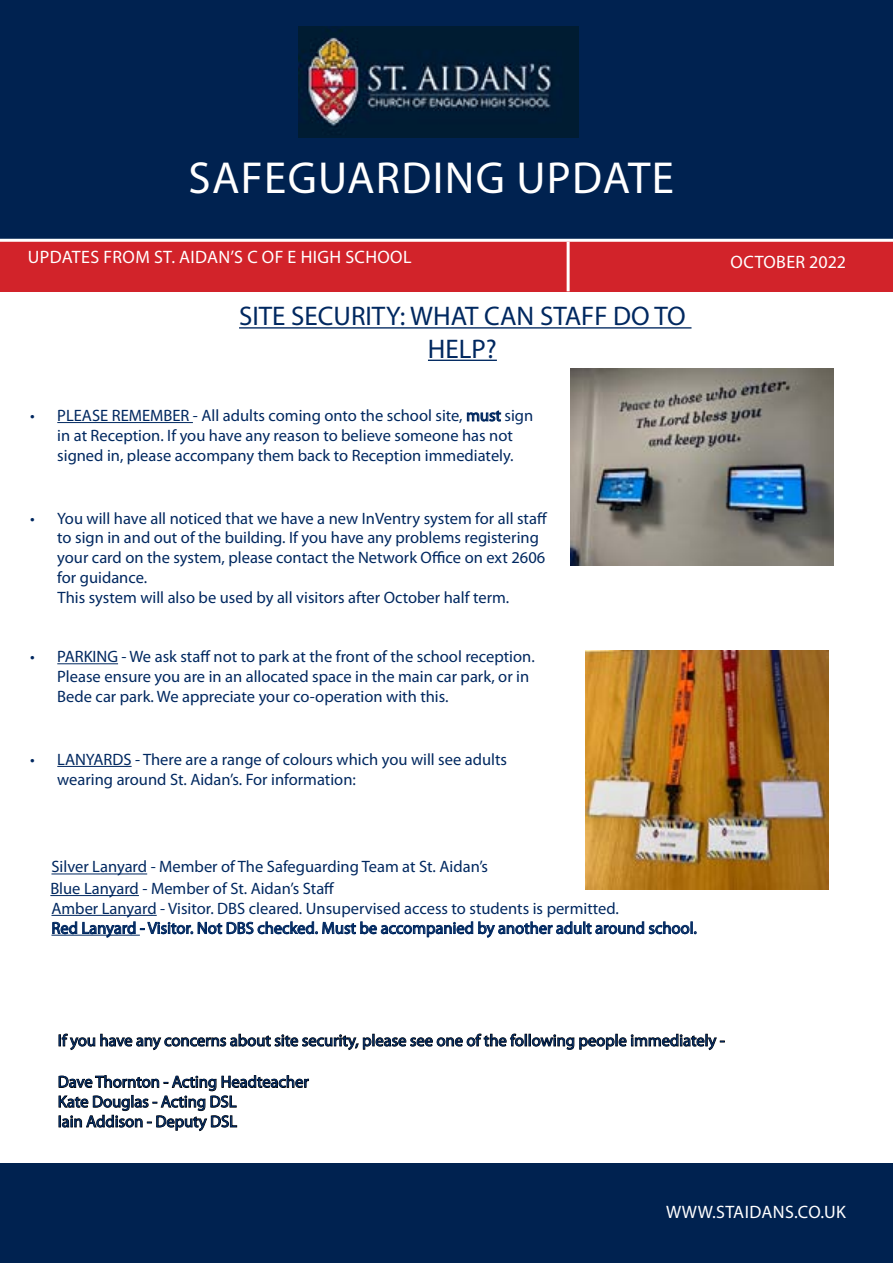
<style>
.page{position:relative;width:893px;height:1263px;background:#fff}
.page>*{position:absolute;margin:0;border:0;box-sizing:border-box;transform-origin:0 0}
.t1{font:45px "Myriad Pro";letter-spacing:.03em;color:#fff}
.t2{font:27px "Myriad Pro";color:#002860}
.t3{font:18px "Myriad Pro";letter-spacing:.02em;color:#fff}
.t4{font:16.5px/19.8px "Myriad Pro";color:#002860}
</style>
<div class="page">
<div style="left:0;top:1px;width:893px;height:290px;background:#d2232a"></div>
<div style="left:0;top:0;width:893px;height:240px;background:#002250"></div>
<div style="left:0;top:1163px;width:893px;height:100px;background:#002250"></div>
<hr style="left:0;top:239px;width:893px;height:3px;background:#fff">
<hr style="left:567px;top:242px;width:3px;height:49px;background:#fff">
<img style="left:299px;top:27px;width:280px;height:110px">
<hr style="left:239px;top:327px;width:452px;height:2px;background:#002860">
<hr style="left:428px;top:360px;width:69px;height:1px;background:#002860">
<svg style="left:59px;top:1033px;width:665px;height:17px"></svg>
<svg style="left:58px;top:1075px;width:251px;height:56px"></svg>
<hr style="left:57px;top:422px;width:136px;height:1px;background:#002860">
<hr style="left:57px;top:663px;width:61px;height:1px;background:#002860">
<hr style="left:57px;top:766px;width:75px;height:1px;background:#002860">
<svg style="left:467px;top:410px;width:34px;height:12px"></svg>
<img style="left:570px;top:368px;width:263px;height:197px">
<hr style="left:51px;top:873px;width:96px;height:1px;background:#002860">
<hr style="left:50px;top:895px;width:89px;height:1px;background:#002860">
<hr style="left:51px;top:915px;width:106px;height:1px;background:#002860">
<hr style="left:51px;top:935px;width:89px;height:1px;background:#002860">
<svg style="left:52px;top:914px;width:645px;height:24px"></svg>
<img style="left:585px;top:651px;width:243px;height:238px">
<h1 class="t1" style="left:189px;top:150px;width:487px">safeguarding update</h1>
<p class="t3" style="left:28px;top:246px;width:385px">updates From St. Aidan’s C of E High School</p>
<p class="t3" style="left:731px;top:251px;width:12px">OCTOBER</p>
<p class="t3" style="left:809px;top:251px;width:38px">2022</p>
<h2 class="t2" style="left:239px;top:299px;width:13px">SITE</h2>
<h2 class="t2" style="left:291px;top:299px;width:15px">SECURIT</h2>
<h2 class="t2" style="left:386px;top:299px;width:115px">Y: WHAT CAN</h2>
<h2 class="t2" style="left:540px;top:299px;width:131px">STAFF DOTO</h2>
<h2 class="t2" style="left:428px;top:332px;width:70px">HELP?</h2>
<p class="t4" style="left:57px;top:405px;width:477px;text-indent:136px">- All adults coming onto the school site, must sign in at Reception. If you have any reason to believe someone has not signed in, please accompany them back to Reception immediately.</p>
<p class="t4" style="left:30px;top:405px;width:37px">• PLEASE</p>
<p class="t4" style="left:112px;top:405px;width:11px">REMEMBER</p>
<p class="t4" style="left:57px;top:508px;width:491px;text-indent:-27px">• You will have all noticed that we have a new I nVentry system for all staff to sign in and out of the building. If you have any problems registering your card on the system, please contact the Network Office on ext 2606 for guidance.<br>This system will also be used by all visitors after October half term.</p>
<p class="t4" style="left:57px;top:646px;width:479px;text-indent:64px">- We ask staff not to park at the front of the school reception.<br>Please ensure you are in an allocated space in the main car park, or in<br>Bede car park. We appreciate your co-operation with this.</p>
<p class="t4" style="left:30px;top:646px;width:37px">• PARKING</p>
<p class="t4" style="left:57px;top:749px;width:451px;text-indent:78px">- There are a range of colours which you will see adults wearing around St. Aidan’s. For information:</p>
<p class="t4" style="left:30px;top:749px;width:74px">• LAN YARDS</p>
<p class="t4" style="left:50px;top:856px;width:439px;line-height:21.6px">Silver Lanyard - Member of The Safeguarding Team at St. Aidan’s<br>Blue Lanyard - Member of St. Aidan’s Staff</p>
<p class="t4" style="left:51px;top:898px;width:176px">Amber Lanyard - Visitor. DBS</p>
<p class="t4" style="left:249px;top:898px;width:372px">cleared. Unsupervised access to students is permitted.</p>
<p class="t4" style="left:51px;top:918px;width:184px">Red Lanyard - Visitor. Not DBS</p>
<p class="t4" style="left:257px;top:918px;width:441px">checked. Must be accompanied by another adult around school.</p>
<p class="t4" style="left:58px;top:1030px;width:669px">If you have any concerns about site security, please see one of the following people immediately -</p>
<p class="t4" style="left:58px;top:1072px;width:252px">Dave Thornton - Acting Headteacher<br>Kate Douglas - Acting DSL<br>Iain Addison - Deputy DSL</p>
<p class="t3" style="left:666px;top:1201px;width:182px">www.staidans.co.uk</p>
</div>
